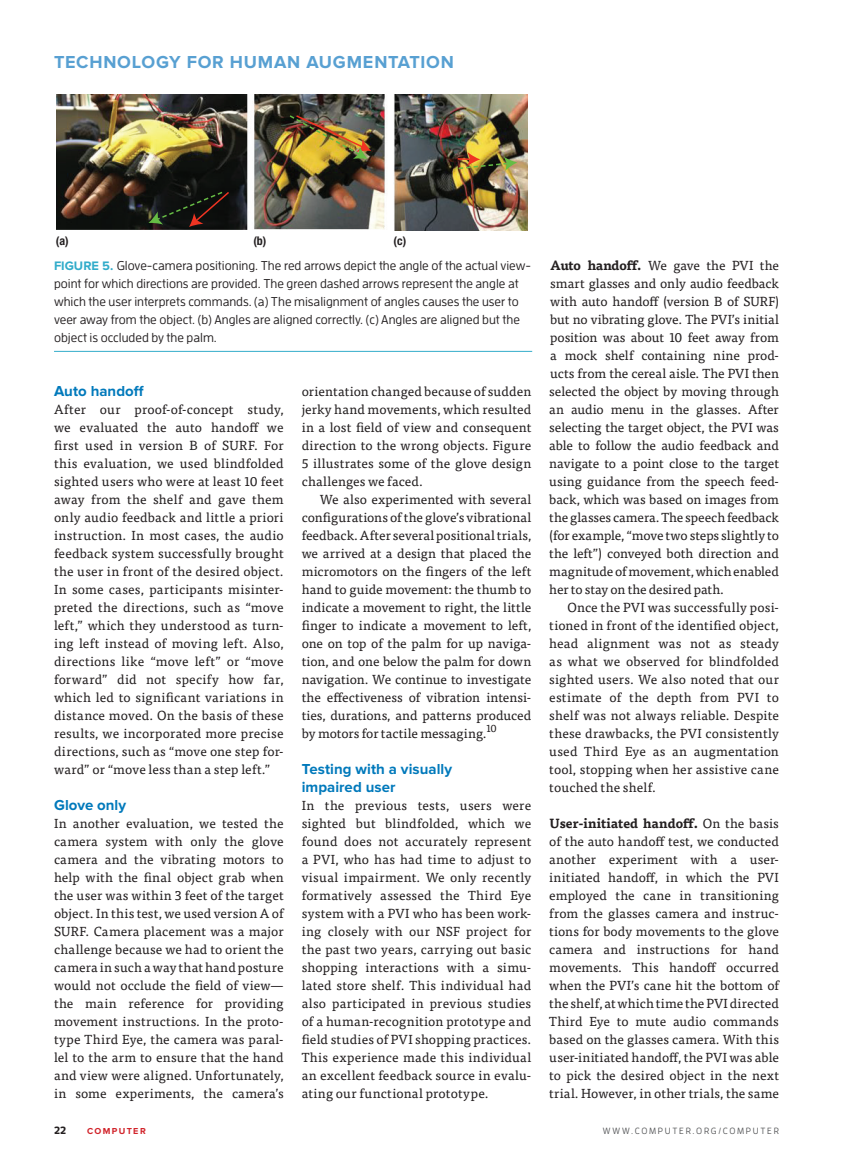
<style>
.page{position:relative;width:851px;height:1161px;background:#fff}
.page>*{position:absolute;margin:0;border:0;box-sizing:border-box;transform-origin:0 0}
.t1{font:700 18px "Proxima Nova";letter-spacing:.04em;color:#58a0d2}
.t2{font:700 15px/18px "Proxima Nova";letter-spacing:.005em;color:#0079bb}
.t3{font:13.2px/18px "Tisa Pro";letter-spacing:.005em;color:#231f20;text-align:justify}
.t4{font:13.05px/18px "Tisa Pro";letter-spacing:-.005em;color:#231f20;text-align:justify}
.t5{font:500 12.75px/18px "Enzo OT";color:#231f20}
.t6{font:700 condensed 12px "Helvetica Neue LT Std";color:#231f20}
.t7{font:700 10.5px "Enzo OT";color:#231f20}
.t8{font:500 9px "Enzo OT";letter-spacing:.19em;color:#57585a}
.t9{font:700 9px "Proxima Nova";letter-spacing:.145em;color:#d1232a}
.s1{font-family:"Proxima Nova";font-weight:700;color:#32acca}
.s2{font-weight:700}
</style>
<div class="page">
<img style="left:56px;top:95px;width:472px;height:136px">
<svg style="left:148px;top:192px;width:81px;height:35px;background:#1d1b14"></svg>
<img style="left:290px;top:115px;width:81px;height:44px">
<svg style="left:457px;top:152px;width:60px;height:19px"></svg>
<hr style="left:54px;top:351px;width:478px;height:1px;background:#32acca">
<h1 class="t1" style="left:54px;top:52px;width:401px">TECHNOLOGY FOR HUMAN AUGMENTATION</h1>
<p class="t6" style="left:56px;top:233px;width:14px">(a)</p>
<p class="t6" style="left:253px;top:233px;width:15px">(b)</p>
<p class="t6" style="left:393px;top:233px;width:14px">(c)</p>
<p class="t5" style="left:54px;top:256px;width:477px"><span class="s1">FIGURE 5.</span> Glove-camera positioning. The red arrows depict the angle of the actual view&shy;point for which directions are provided. The green dashed arrows represent the angle at which the user interprets commands. (a) The misalignment of angles causes the user to veer away from the object. (b) Angles are aligned correctly. (c) Angles are aligned but the object is occluded by the palm.</p>
<p class="t2" style="left:54px;top:383px;width:91px">Auto handoff</p>
<p class="t3" style="left:54px;top:400px;width:231px">After our proof-of-concept study, we evaluated the auto handoff we first used in version B of SURF. For this evaluation, we used blindfolded sighted users who were at least 10 feet away from the shelf and gave them only audio feedback and little a priori instruction. In most cases, the audio feedback system successfully brought the user in front of the desired object.<br>In some cases, participants misinter&shy;preted the directions, such as “move left,” which they understood as turn&shy;ing left instead of moving left. Also, directions like “move left” or “move forward” did not specify how far, which led to significant variations in distance moved. On the basis of these results, we incorporated more precise directions, such as “move one step for&shy;ward” or “move less than a step left.”</p>
<p class="t2" style="left:54px;top:797px;width:74px">Glove only</p>
<p class="t3" style="left:54px;top:814px;width:231px">In another evaluation, we tested the camera system with only the glove camera and the vibrating motors to help with the final object grab when the user was within 3 feet of the target object. In this test, we used version A of SURF. Camera placement was a major challenge because we had to orient the camera in such a way that hand posture would not occlude the field of view— the main reference for providing movement instructions. In the proto&shy;type Third Eye, the camera was paral&shy;lel to the arm to ensure that the hand and view were aligned. Unfortunately, in some experiments, the camera’s</p>
<p class="t3" style="left:301px;top:382px;width:231px">orientation changed because of sudden</p>
<p class="t3" style="left:301px;top:400px;width:231px">jerky hand movements, which resulted</p>
<p class="t3" style="left:301px;top:417px;width:231px">in a lost field of view and consequent</p>
<p class="t3" style="left:301px;top:435px;width:231px">direction to the wrong objects. Figure</p>
<p class="t3" style="left:301px;top:453px;width:231px">5 illustrates some of the glove design</p>
<p class="t3" style="left:301px;top:471px;width:123px">challenges we faced.</p>
<p class="t3" style="left:319px;top:489px;width:213px">We also experimented with several</p>
<p class="t3" style="left:301px;top:507px;width:231px">configurations of the glove’s vibrational</p>
<p class="t3" style="left:301px;top:525px;width:231px">feedback. After several positional trials,</p>
<p class="t3" style="left:301px;top:543px;width:231px">we arrived at a design that placed the</p>
<p class="t3" style="left:301px;top:561px;width:231px">micromotors on the fingers of the left</p>
<p class="t3" style="left:301px;top:579px;width:231px">hand to guide movement: the thumb to</p>
<p class="t3" style="left:301px;top:597px;width:231px">indicate a movement to right, the little</p>
<p class="t3" style="left:301px;top:615px;width:231px">finger to indicate a movement to left,</p>
<p class="t3" style="left:301px;top:633px;width:231px">one on top of the palm for up naviga-</p>
<p class="t3" style="left:301px;top:651px;width:231px">tion, and one below the palm for down</p>
<p class="t3" style="left:301px;top:669px;width:231px">navigation. We continue to investigate</p>
<p class="t3" style="left:301px;top:687px;width:231px">the effectiveness of vibration intensi-</p>
<p class="t3" style="left:301px;top:705px;width:231px">ties, durations, and patterns produced</p>
<p class="t3" style="left:301px;top:723px;width:197px">by motors for tactile messaging.<sup>10</sup></p>
<p class="t2" style="left:302px;top:761px;width:152px">Testing with a visually impaired user</p>
<p class="t3" style="left:302px;top:796px;width:231px">In the previous tests, users were sighted but blindfolded, which we found does not accurately represent a PVI, who has had time to adjust to visual impairment. We only recently formatively assessed the Third Eye system with a PVI who has been work&shy;ing closely with our NSF project for the past two years, carrying out basic shopping interactions with a simu&shy;lated store shelf. This individual had also participated in previous studies of a human-recognition prototype and field studies of PVI shopping practices.<br>This experience made this individual an excellent feedback source in evalu&shy;ating our functional prototype.</p>
<p class="t4" style="left:549px;top:256px;width:231px"><span class="s2">Auto handoff.</span> We gave the PVI the smart glasses and only audio feedback with auto handoff (version B of SURF) but no vibrating glove. The PVI’s initial position was about 10 feet away from a mock shelf containing nine prod&shy;ucts from the cereal aisle. The PVI then selected the object by moving through an audio menu in the glasses. After selecting the target object, the PVI was able to follow the audio feedback and navigate to a point close to the target using guidance from the speech feed&shy;back, which was based on images from the glasses camera. The speech feedback (for example, “move two steps slightly to the left”) conveyed both direction and magnitude of movement, which enabled her to stay on the desired path.</p>
<p class="t3" style="left:549px;top:598px;width:231px;text-indent:18px">Once the PVI was successfully posi&shy;tioned in front of the identified object, head alignment was not as steady as what we observed for blindfolded sighted users. We also noted that our estimate of the depth from PVI to shelf was not always reliable. Despite these drawbacks, the PVI consistently used Third Eye as an augmentation tool, stopping when her assistive cane touched the shelf.</p>
<p class="t4" style="left:549px;top:814px;width:231px"><span class="s2">User-initiated handoff.</span> On the basis of the auto handoff test, we conducted another experiment with a user&shy;initiated handoff, in which the PVI employed the cane in transitioning from the glasses camera and instruc&shy;tions for body movements to the glove camera and instructions for hand movements. This handoff occurred when the PVI’s cane hit the bottom of the shelf, at which time the PVI directed Third Eye to mute audio commands based on the glasses camera. With this user-initiated handoff, the PVI was able to pick the desired object in the next trial. However, in other trials, the same</p>
<p class="t7" style="left:54px;top:1124px;width:14px">22</p>
<p class="t9" style="left:87px;top:1126px;width:60px">COMPUTER</p>
<p class="t8" style="left:603px;top:1126px;width:177px">WWW.COMPUTER.ORG/COMPUTER</p>
</div>
